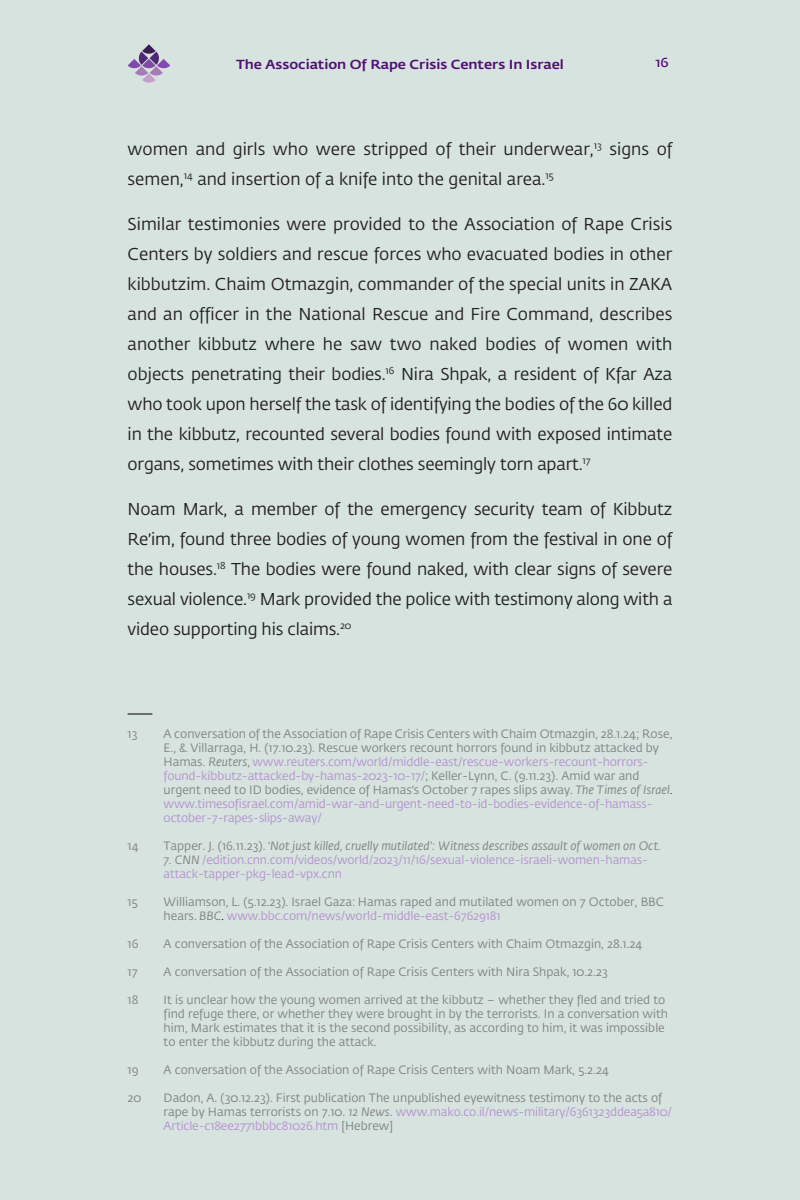
<style>
.page{position:relative;width:800px;height:1200px;background:#d6e3df}
.page>*{position:absolute;margin:0;border:0;box-sizing:border-box;transform-origin:0 0}
.t1{font:17px/30px "Fedra Sans H+L";letter-spacing:-.01em;color:#231f20;text-align:right}
.t2{font:500 13px "Fedra Sans H+L";color:#510c76;scale:1.1 1}
.t3{font:600 13px "Fedra Sans H+L";color:#510c76;scale:1.1 1}
.t4{font:12px/14px "Fedra Sans H+L";color:#808285}
.t5{font:12px/14px "Fedra Sans H+L";letter-spacing:-.01em;color:#b591ce}
.t6{font:italic 12px "Fedra Sans H+L";color:#808285}
.t7{font:10px "Adobe Hebrew";color:#231f20}
.t8{font:10px "Adobe Hebrew";color:#000}
.t9{font:9.9px "Fedra Sans H+L";letter-spacing:-.01em;color:#231f20}
.s1{font-size:17px}
.s2{color:#808285}
.s3{font-style:italic;color:#808285}
.s4{font-style:italic}
.s5{font-style:normal}
</style>
<div class="page">
<svg style="left:128px;top:44px;width:42px;height:39px"></svg>
<hr style="left:128px;top:713px;width:24px;height:2px;background:#6d6e71">
<p class="t2" style="left:236px;top:56px;width:300px">The Association Of Rape Crisis Centers In Israel</p>
<p class="t3" style="left:655px;top:55px;width:14px">16</p>
<h1 class="t1" style="left:128px;top:135px;width:464px">women and girls who were stripped of their underwear</h1>
<p class="t9" style="left:542px;top:170px;width:14px"><span class="s1">.</span>15</p>
<h1 class="t1" style="left:610px;top:135px;width:64px">signs of</h1>
<p class="t9" style="left:590px;top:140px;width:14px"><span class="s1">,</span>13</p>
<h1 class="t1" style="left:197px;top:165px;width:346px">and insertion of a knife into the genital area</h1>
<p class="t9" style="left:180px;top:170px;width:14px"><span class="s1">,</span>14</p>
<h1 class="t1" style="left:128px;top:165px;width:54px">semen</h1>
<p class="t1" style="left:128px;top:210px;width:546px">Similar testimonies were provided to the Association of Rape Crisis Centers by soldiers and rescue forces who evacuated bodies in other kibbutzim. Chaim Otmazgin, commander of the special units in ZAKA and an officer in the National Rescue and Fire Command, describes with</p>
<h1 class="t1" style="left:198px;top:330px;width:60px">kibbutz</h1>
<h1 class="t1" style="left:485px;top:330px;width:53px">bodies</h1>
<h1 class="t1" style="left:544px;top:330px;width:17px">of</h1>
<h1 class="t1" style="left:128px;top:330px;width:64px">another</h1>
<h1 class="t1" style="left:265px;top:330px;width:52px">where</h1>
<h1 class="t1" style="left:323px;top:330px;width:21px">he</h1>
<h1 class="t1" style="left:430px;top:330px;width:49px">naked</h1>
<h1 class="t1" style="left:390px;top:330px;width:33px">two</h1>
<h1 class="t1" style="left:350px;top:330px;width:33px">saw</h1>
<h1 class="t1" style="left:568px;top:330px;width:62px">women</h1>
<h1 class="t1" style="left:401px;top:360px;width:273px">Nira Shpak a, resident of Kfar Aza</h1>
<h1 class="t1" style="left:128px;top:360px;width:546px;text-align:left">objects penetrating their bodies<br>who took upon herself the task of identifying the bodies of the 60 killed in the kibbutz, recounted several bodies found with exposed intimate</h1>
<p class="t9" style="left:579px;top:455px;width:13px"><span class="s1">.</span>17</p>
<p class="t9" style="left:382px;top:365px;width:14px"><span class="s1">.</span>16</p>
<h1 class="t1" style="left:128px;top:450px;width:453px">organs, sometimes with their clothes seemingly torn apart</h1>
<h1 class="t1" style="left:128px;top:495px;width:546px">Noam Mark a, member of the emergency security team of Kibbutz<br>Re i m’ , found three bodies of young women from the festival in one of<br>The bodies were found naked, with clear signs of severe</h1>
<h1 class="t1" style="left:128px;top:555px;width:87px">the houses</h1>
<p class="t9" style="left:213px;top:560px;width:14px"><span class="s1">.</span>18</p>
<h1 class="t1" style="left:260px;top:585px;width:414px">Mark provided the police with testimony along with a</h1>
<h1 class="t1" style="left:128px;top:585px;width:117px">sexual violence</h1>
<p class="t9" style="left:243px;top:590px;width:14px"><span class="s1">.</span>19</p>
<h1 class="t1" style="left:128px;top:615px;width:210px">video supporting his claims</h1>
<p class="t9" style="left:336px;top:620px;width:17px"><span class="s1">.</span>20</p>
<p class="t4" style="left:128px;top:728px;width:11px">13</p>
<p class="t4" style="left:128px;top:840px;width:13px">14</p>
<p class="t4" style="left:128px;top:896px;width:12px">15</p>
<p class="t4" style="left:128px;top:938px;width:12px">16</p>
<p class="t4" style="left:128px;top:966px;width:11px">17</p>
<p class="t4" style="left:128px;top:994px;width:12px">18</p>
<p class="t4" style="left:128px;top:1064px;width:12px">19</p>
<p class="t4" style="left:128px;top:1092px;width:15px">20</p>
<p class="t4" style="left:164px;top:728px;width:510px">A conversation of the Association of Rape Crisis Centers with Chaim Otmazgin, 28.1.24; Rose,</p>
<p class="t4" style="left:164px;top:742px;width:497px">E., &amp; Villarraga H, (. 17.10.23 .) Rescue workers recount horrors found in kibbutz attacked by</p>
<p class="t5" style="left:164px;top:770px;width:477px">found-kibbutz-attacked-by-hamas-2023-10-17/<span class="s2">; Keller-Lynn C, (. 9.11.23 .) Amid war and</span></p>
<p class="t5" style="left:164px;top:756px;width:487px"><span class="s2">Hamas.</span> <span class="s3">Reuters</span><span class="s2">,</span> www.reuters.com/world/middle-east/rescue-workers-recount-horrors-</p>
<p class="t4" style="left:164px;top:784px;width:508px">urgent need to ID bodies, evidence of Hamas s’ October 7 rapes slips away. <span class="s4">The Times of Israel</span></p>
<p class="t5" style="left:164px;top:812px;width:160px">october-7-rapes-slips-away/</p>
<p class="t7" style="left:670px;top:785px;width:4px">.</p>
<p class="t5" style="left:164px;top:798px;width:491px">www.timesofisrael.com/amid-war-and-urgent-need-to-id-bodies-evidence-of-hamass-</p>
<p class="t6" style="left:164px;top:839px;width:499px"><span class="s5">Tapper (. J. 16.11.23</span> ‘<span class="s5">.)</span> Not just killed, cruelly mutilated :’ Witness describes assault of women on Oct.</p>
<p class="t5" style="left:164px;top:854px;width:486px"><span class="s3">7. CNN</span> /edition.cnn.com/videos/world/2023/11/16/sexual-violence-israeli-women-hamas-</p>
<p class="t4" style="left:164px;top:896px;width:502px">Williamson (.L, 5.12.23 .) Israel Gaza: Hamas raped and mutilated women on 7 October, BBC</p>
<p class="t5" style="left:164px;top:868px;width:180px">attack-tapper-pkg-lead-vpx.cnn</p>
<p class="t5" style="left:164px;top:910px;width:338px"><span class="s2">hears.</span> <span class="s3">BBC</span> www.bbc.com/news/world-middle-east-67629181</p>
<p class="t8" style="left:222px;top:911px;width:4px">.</p>
<p class="t4" style="left:164px;top:938px;width:480px">A conversation of the Association of Rape Crisis Centers with Chaim Otmazgin, 28.1.24</p>
<p class="t4" style="left:164px;top:966px;width:446px">A conversation of the Association of Rape Crisis Centers with Nira Shpak, 10.2.23</p>
<p class="t4" style="left:164px;top:994px;width:503px">It is unclear how the young women arrived at the kibbutz – whether they fled and tried to</p>
<p class="t4" style="left:164px;top:1008px;width:506px">find refuge there, or whether they were brought in by the terrorists In. a conversation with him, Mark estimates that it is the second possibility, as according to him it, was impossible to enter the kibbutz during the attack.</p>
<p class="t4" style="left:164px;top:1064px;width:447px">A conversation of the Association of Rape Crisis Centers with Noam Mark, 5.2.24</p>
<p class="t4" style="left:164px;top:1092px;width:500px">Dadon A, (. 30.12.23 .) First publication The unpublished eyewitness testimony to the acts of</p>
<p class="t5" style="left:164px;top:1106px;width:510px"><span class="s2">rape by Hamas terrorists on 7.10.</span> <span class="s3">12 News</span><span class="s2">.</span> www.mako.co /i l. news-military/6361323ddea a5 810/<br>Article c- 18ee2771bbbc81026.htm <span class="s2">[Hebrew[</span></p>
</div>
